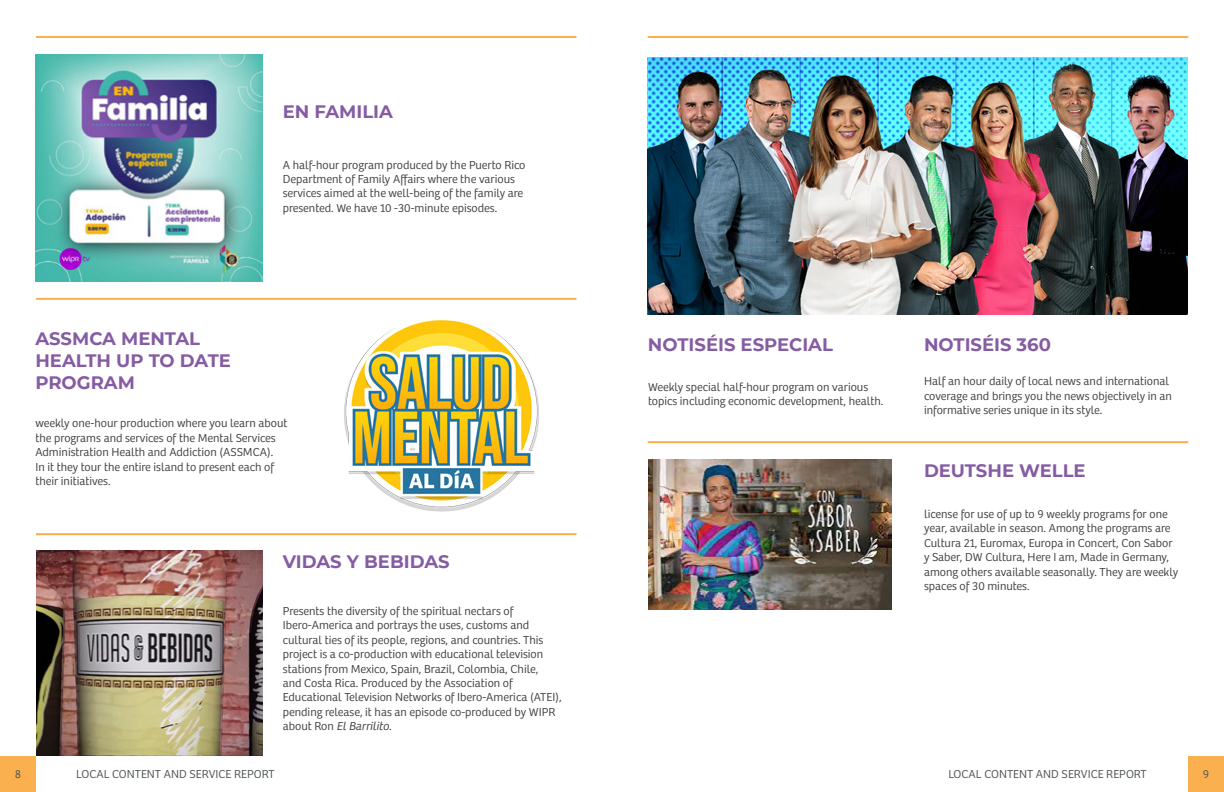
<style>
.page{position:relative;width:1224px;height:792px;background:#fff}
.page>*{position:absolute;margin:0;border:0;box-sizing:border-box;transform-origin:0 0}
.t1{font:700 18px/22px "Montserrat";color:#855ca3}
.t2{font:300 12px/14.4px "Bree";color:#414042}
.t3{font:300 12px "Bree";color:#4e5452}
.s1{font-style:italic}
</style>
<div class="page">
<div style="left:1188px;top:756px;width:36px;height:36px;background:#fab04e"></div>
<div style="left:0;top:756px;width:36px;height:36px;background:#fab04e"></div>
<img style="left:36px;top:55px;width:226px;height:226px">
<img style="left:648px;top:460px;width:244px;height:150px">
<hr style="left:36px;top:533px;width:540px;height:2px;background:#fab04d">
<hr style="left:36px;top:298px;width:540px;height:2px;background:#fab04d">
<hr style="left:36px;top:36px;width:540px;height:2px;background:#fab04d">
<hr style="left:648px;top:36px;width:540px;height:2px;background:#fab04d">
<hr style="left:648px;top:441px;width:540px;height:2px;background:#fab04d">
<img style="left:36px;top:551px;width:226px;height:205px">
<img style="left:344px;top:320px;width:195px;height:192px">
<img style="left:648px;top:57px;width:540px;height:258px">
<h1 class="t1" style="left:283px;top:99px;width:112px">EN FAMILIA</h1>
<h1 class="t1" style="left:35px;top:326px;width:15px">ASSMCA</h1>
<h1 class="t1" style="left:35px;top:326px;width:197px;text-indent:86px">M ENTAL<br>HEALTH UP TO DATE<br>PROGRAM</h1>
<p class="t2" style="left:283px;top:158px;width:244px">A half-hour program produced by the Puerto Rico Department of Family Affairs where the various services aimed at the well-being of the family are presented. We have 10 -30-minute episodes.</p>
<p class="t2" style="left:35px;top:416px;width:254px">weekly one-hour production where you learn about the programs and services of the Mental Services Administration Health and Addiction (ASSMCA).<br>In it they tour the entire island to present each of their initiatives.</p>
<h1 class="t1" style="left:283px;top:550px;width:168px">VI DAS Y BEBI DAS</h1>
<p class="t2" style="left:283px;top:604px;width:280px">Presents the diversity of the spiritual nectars of Ibero-America and portrays the uses, customs and cultural ties of its people, regions, and countries. This project is a co-production with educational television stations from Mexico, Spain, Brazil, Colombia, Chile,<br>and Costa Rica. Produced by the Association of Educational Television Networks of Ibero-America (ATEI), pending release, it has an episode co-produced by WIPR about Ron <span class="s1">El Barrilito</span>.</p>
<h1 class="t1" style="left:648px;top:332px;width:186px">NOTISÉIS ESPECIAL</h1>
<h1 class="t1" style="left:924px;top:332px;width:128px">NOTISÉIS 360</h1>
<p class="t2" style="left:648px;top:380px;width:237px">Weekly special half-hour program on various topics including economic development, health.</p>
<p class="t2" style="left:924px;top:374px;width:249px">Half an hour daily of local news and international coverage and brings you the news objectively in an informative series unique in its style.</p>
<h1 class="t1" style="left:924px;top:459px;width:163px">DEUTSH E WELLE</h1>
<p class="t2" style="left:924px;top:507px;width:256px">license for use of up to 9 weekly programs for one year, available in season. Among the programs are Cultura 21, Euromax, Europa in Concert, Con Sabor y Saber, DW Cultura, Here I am, Made in Germany, among others available seasonally. They are weekly spaces of 30 minutes.</p>
<p class="t3" style="left:15px;top:767px;width:8px">8</p>
<p class="t3" style="left:76px;top:767px;width:200px">Local Content and Service Report</p>
<p class="t3" style="left:948px;top:767px;width:200px">Local Content and Service Report</p>
<p class="t3" style="left:1203px;top:767px;width:8px">9</p>
</div>
